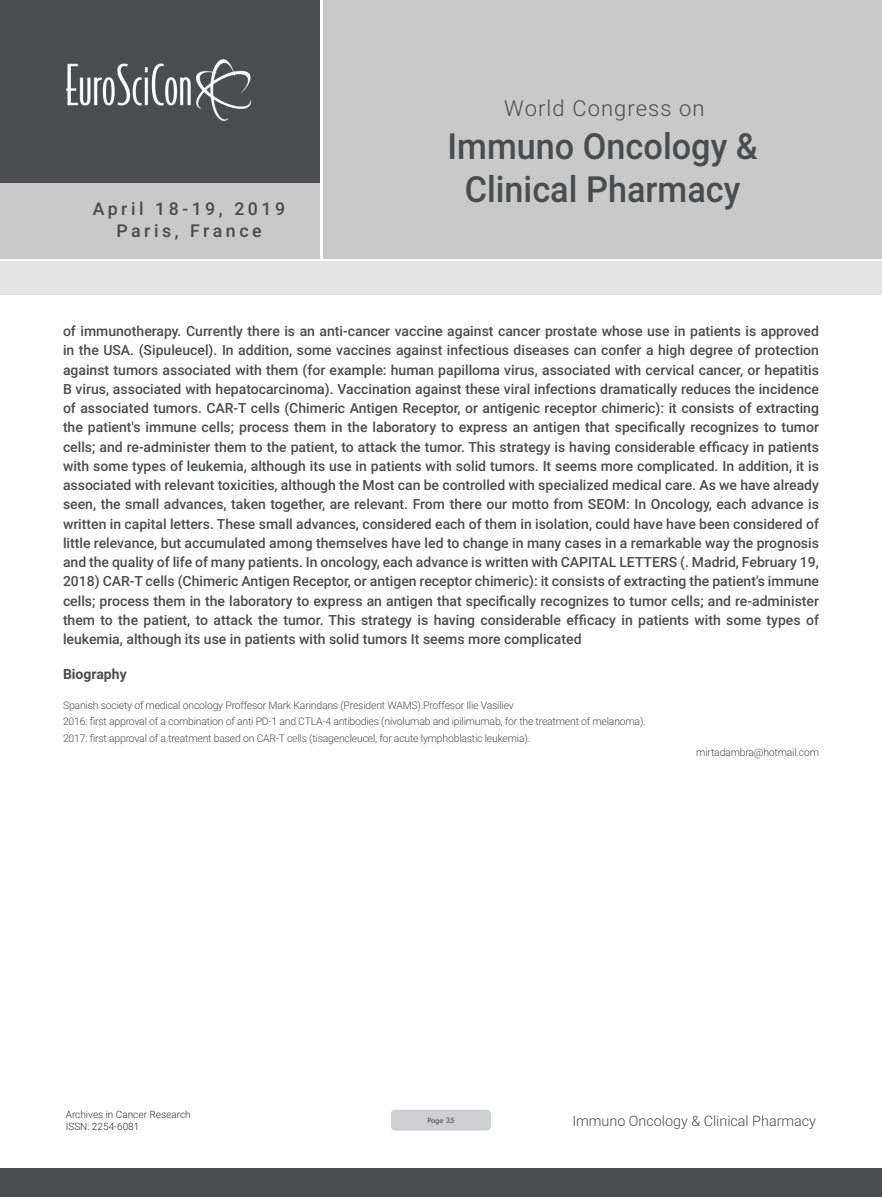
<style>
.page{position:relative;width:882px;height:1197px;background:#fff}
.page>*{position:absolute;margin:0;border:0;box-sizing:border-box;transform-origin:0 0}
.t1{font:500 36.05px/43.2px "Roboto";color:#4b4c4d;text-align:center;scale:.95 1}
.t2{font:300 21.88px "Roboto";letter-spacing:.05em;color:#4b4c4d}
.t3{font:500 17.68px/21.3px "Roboto";letter-spacing:.2em;color:#4b4c4d;text-align:center}
.t4{font:300 14.35px "Roboto";color:#4b4c4d}
.Abstract{font:500 14px/19.2px "Roboto";color:#4b4c4d;text-align:justify}
.Bio_Heading{font:700 14px "Roboto";color:#4b4c4d}
.Biography{font:300 10.5px "Roboto";letter-spacing:-.02em;color:#4b4c4d}
.t5{font:300 9.97px/12.1px "Roboto";color:#312f30}
.t6{font:8.58px "Tw Cen";letter-spacing:-.02em;color:#4b4c4d;scale:.95 1}
</style>
<div class="page">
<div style="left:323px;top:0;width:559px;height:259px;background:#c9c9c9"></div>
<div style="left:1px;top:183px;width:319px;height:76px;background:#c9c9c9"></div>
<div style="left:391px;top:1110px;width:100px;height:21px;background:#cfd0d2;border-radius:4px"></div>
<div style="left:0;top:0;width:319px;height:183px;background:#4b4c4d"></div>
<img style="left:66px;top:59px;width:185px;height:62px">
<div style="left:0;top:1168px;width:882px;height:29px;background:#4b4c4d"></div>
<div style="left:1px;top:261px;width:881px;height:33px;background:#e4e4e4"></div>
<p class="t3" style="left:93px;top:198px;width:194px">April 18-19, 2019<br>Paris, France</p>
<h2 class="t2" style="left:504px;top:93px;width:202px">World Congress on</h2>
<h1 class="t1" style="left:448px;top:123px;width:328px">Immuno Oncology &amp;<br>Clinical Pharmacy</h1>
<p class="Abstract" style="left:63px;top:321px;width:758px">of immunotherapy. Currently there is an anti-cancer vaccine against cancer prostate whose use in patients is approved in the USA. (Sipuleucel). In addition, some vaccines against infectious diseases can confer a high degree of protection against tumors associated with them (for example: human papilloma virus, associated with cervical cancer, or hepatitis B virus, associated with hepatocarcinoma). Vaccination against these viral infections dramatically reduces the incidence of associated tumors. CAR-T cells (Chimeric Antigen Receptor, or antigenic receptor chimeric): it consists of extracting the patient's immune cells; process them in the laboratory to express an antigen that specifically recognizes to tumor cells; and re-administer them to the patient, to attack the tumor. This strategy is having considerable efficacy in patients with some types of leukemia, although its use in patients with solid tumors. It seems more complicated. In addition, it is associated with relevant toxicities, although the Most can be controlled with specialized medical care. As we have already seen, the small advances, taken together, are relevant. From there our motto from SEOM: In Oncology, each advance is written in capital letters. These small advances, considered each of them in isolation, could have have been considered of little relevance, but accumulated among themselves have led to change in many cases in a remarkable way the prognosis and the quality of life of many patients. In oncology, each advance is written with CAPITAL LETTERS (. Madrid, February 19, 2018) CAR-T cells (Chimeric Antigen Receptor, or antigen receptor chimeric): it consists of extracting the patient's immune cells; process them in the laboratory to express an antigen that specifically recognizes to tumor cells; and re-administer them to the patient, to attack the tumor. This strategy is having considerable efficacy in patients with some types of leukemia, although its use in patients with solid tumors It seems more complicated</p>
<p class="Bio_Heading" style="left:63px;top:665px;width:65px">Biography</p>
<p class="Biography" style="left:63px;top:698px;width:452px">Spanish society of medical oncology Proffesor Mark Karindans (President WAMS).Proffesor Ilie Vasiliev</p>
<p class="Biography" style="left:63px;top:714px;width:584px">2016: first approval of a combination of anti PD-1 and CTLA-4 antibodies (nivolumab and ipilimumab, for the treatment of melanoma).</p>
<p class="Biography" style="left:63px;top:731px;width:469px">2017: first approval of a treatment based on CAR-T cells (tisagencleucel, for acute lymphoblastic leukemia).</p>
<p class="Biography" style="left:696px;top:744px;width:124px">mirtadambra@hotmail.com</p>
<p class="t5" style="left:66px;top:1108px;width:126px">Archives in Cancer Research<br>ISSN: 2254-6081</p>
<p class="t6" style="left:427px;top:1115px;width:30px">Page 35</p>
<p class="t4" style="left:572px;top:1110px;width:245px">Immuno Oncology &amp; Clinical Pharmacy</p>
</div>
